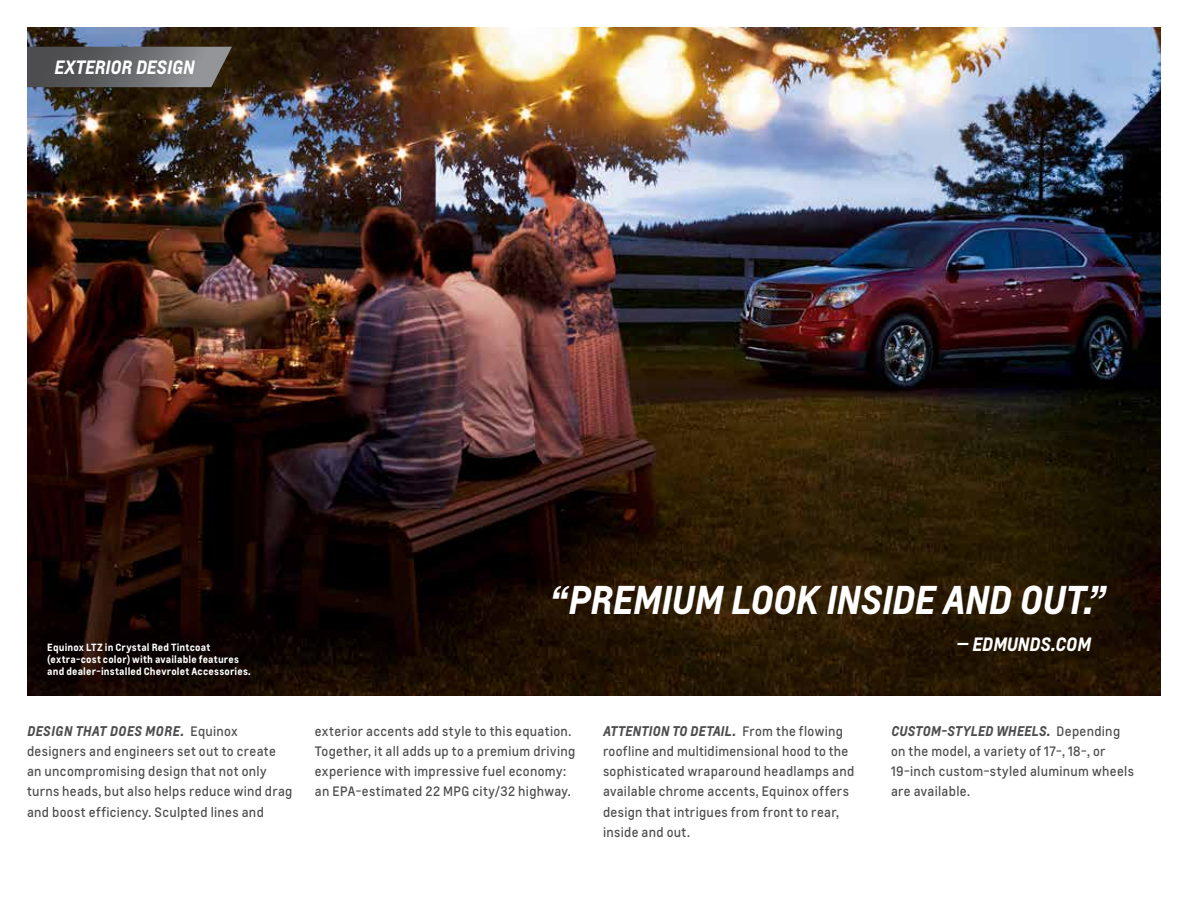
<style>
.page{position:relative;width:1188px;height:918px;background:#fff}
.page>*{position:absolute;margin:0;border:0;box-sizing:border-box;transform-origin:0 0}
.t1{font:italic 700 37.5px "Louis";letter-spacing:-.015em;color:#fff}
.t2{font:italic 700 18px "Louis";letter-spacing:-.015em;color:#fff}
.t3{font:italic 700 13.2px "Louis";letter-spacing:.01em;color:#4d4d4f}
.t4{font:12.75px/20.2px "Louis";letter-spacing:.025em;color:#4d4d4f}
.t5{font:700 9.75px/12px "Louis";letter-spacing:.02em;color:#fff}
.s1{font-weight:400;font-style:normal;font-size:12.75px}
.s2{font-weight:700;font-style:italic;font-size:13.2px}
</style>
<div class="page">
<img style="left:27px;top:27px;width:1134px;height:668px">
<svg style="left:27px;top:47px;width:205px;height:40px;background:#666768"></svg>
<h2 class="t2" style="left:54px;top:56px;width:142px">EXTERIOR DESIGN</h2>
<p class="t5" style="left:47px;top:641px;width:205px">Equinox LTZ in Crystal Red Tintcoat (extra-cost color) with available features and dealer-installed Chevrolet Accessories.</p>
<p class="t3" style="left:27px;top:722px;width:212px">DESIGN THAT DOES MORE. <span class="s1">Equinox</span></p>
<p class="t4" style="left:27px;top:741px;width:267px">designers and engineers set out to create an uncompromising design that not only turns heads, but also helps reduce wind drag and boost efficiency. Sculpted lines and</p>
<h1 class="t1" style="left:550px;top:574px;width:556px">“PREMIUM LOOK INSIDE AND OUT.”</h1>
<h2 class="t2" style="left:956px;top:632px;width:136px">— EDMUNDS.COM</h2>
<p class="t4" style="left:603px;top:721px;width:253px;text-indent:69px"><span class="s2">TO DETAIL.</span> From the flowing roofline and multidimensional hood to the sophisticated wraparound headlamps and available chrome accents, Equinox offers design that intrigues from front to rear, inside and out.</p>
<p class="t3" style="left:891px;top:722px;width:231px">CUSTOM-STYLED WHEELS. <span class="s1">Depending</span></p>
<p class="t4" style="left:315px;top:721px;width:262px">exterior accents add style to this equation.<br>Together, it all adds up to a premium driving experience with impressive fuel economy: an EPA-estimated 22 MPG city/32 highway.</p>
<p class="t3" style="left:603px;top:722px;width:9px">ATTENTION</p>
<p class="t4" style="left:891px;top:741px;width:244px">on the model, a variety of 17-, 18-, or<br>19-inch custom-styled aluminum wheels are available.</p>
</div>
